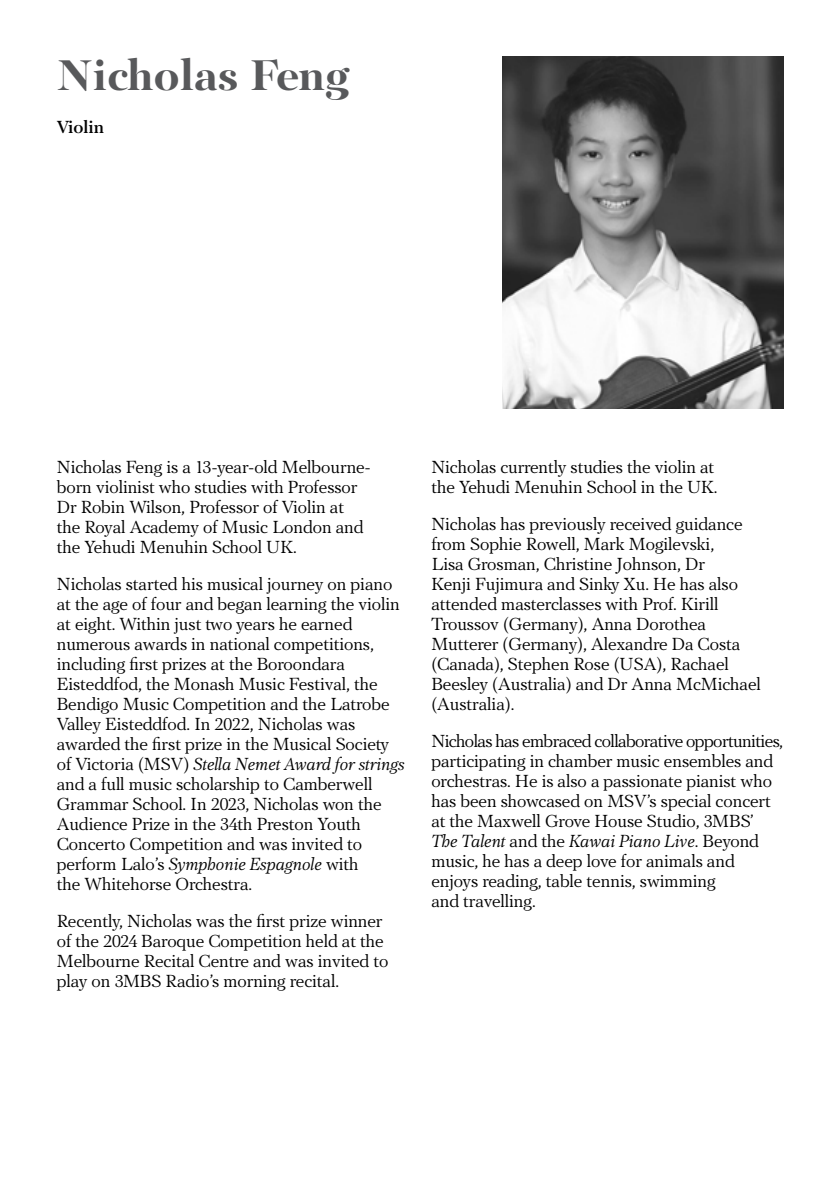
<style>
.page{position:relative;width:840px;height:1191px;background:#fff}
.page>*{position:absolute;margin:0;border:0;box-sizing:border-box;transform-origin:0 0}
.t1{font:700 44px "PF Regal Display Pro";color:#58595b}
.t2{font:18px/20px "PF Regal Text Pro Regular A";color:#000}
.t3{font:18px "PF Regal Text Pro Regular A Italic";color:#000}
.t4{font:500 18px "PF Regal Text Pro";color:#000}
.s1{font-family:"PF Regal Text Pro Regular A"}
</style>
<div class="page">
<img style="left:502px;top:57px;width:280px;height:351px">
<h1 class="t1" style="left:57px;top:49px;width:294px">Nicholas Feng</h1>
<p class="t4" style="left:57px;top:116px;width:49px">Violin</p>
<p class="t2" style="left:57px;top:457px;width:315px">Nicholas Feng is a 13-year-old Melbourne&shy;born violinist who studies with Professor Dr Robin Wilson, Professor of Violin at the Royal Academy of Music London and the Yehudi Menuhin School UK.</p>
<p class="t2" style="left:57px;top:574px;width:344px">Nicholas started his musical journey on piano at the age of four and began learning the violin at eight. Within just two years he earned numerous awards in national competitions, including first prizes at the Boroondara Eisteddfod, the Monash Music Festival, the Bendigo Music Competition and the Latrobe Valley Eisteddfod. In 2022, Nicholas was awarded the first prize in the Musical Society</p>
<p class="t3" style="left:57px;top:754px;width:349px"><span class="s1">of Victoria (MSV)</span> Stella Nemet Award for strings</p>
<p class="t2" style="left:57px;top:774px;width:326px">and a full music scholarship to Camberwell Grammar School. In 2023, Nicholas won the Audience Prize in the 34th Preston Youth Concerto Competition and was invited to</p>
<p class="t3" style="left:57px;top:854px;width:303px"><span class="s1">perform Lalo’s</span> Symphonie Espagnole <span class="s1">with</span></p>
<p class="t2" style="left:57px;top:866px;width:327px;line-height:37px">the Whitehorse Orchestra.<br>Recently, Nicholas was the first prize winner</p>
<p class="t2" style="left:57px;top:931px;width:333px">of the 2024 Baroque Competition held at the<br>Melbourne Recital Centre and was invited to play on 3MBS Radio’s morning recital.</p>
<p class="t2" style="left:431px;top:457px;width:287px">Nicholas currently studies the violin at the Yehudi Menuhin School in the UK.</p>
<p class="t2" style="left:431px;top:514px;width:331px">Nicholas has previously received guidance from Sophie Rowell, Mark Mogilevski,<br>Lisa Grosman, Christine Johnson, Dr<br>Kenji Fujimura and Sinky Xu. He has also attended masterclasses with Prof. Kirill Troussov (Germany), Anna Dorothea Mutterer (Germany), Alexandre Da Costa (Canada), Stephen Rose (USA), Rachael Beesley (Australia) and Dr Anna McMichael (Australia).</p>
<p class="t2" style="left:431px;top:731px;width:353px">Nicholas has embraced collaborative opportunities, participating in chamber music ensembles and orchestras. He is also a passionate pianist who has been showcased on MSV’s special concert at the Maxwell Grove House Studio, 3MBS’</p>
<p class="t3" style="left:431px;top:831px;width:329px">The Talent <span class="s1">and the</span> Kawai Piano Live<span class="s1">. Beyond</span></p>
<p class="t2" style="left:431px;top:851px;width:305px">music, he has a deep love for animals and enjoys reading, table tennis, swimming and travelling.</p>
</div>
